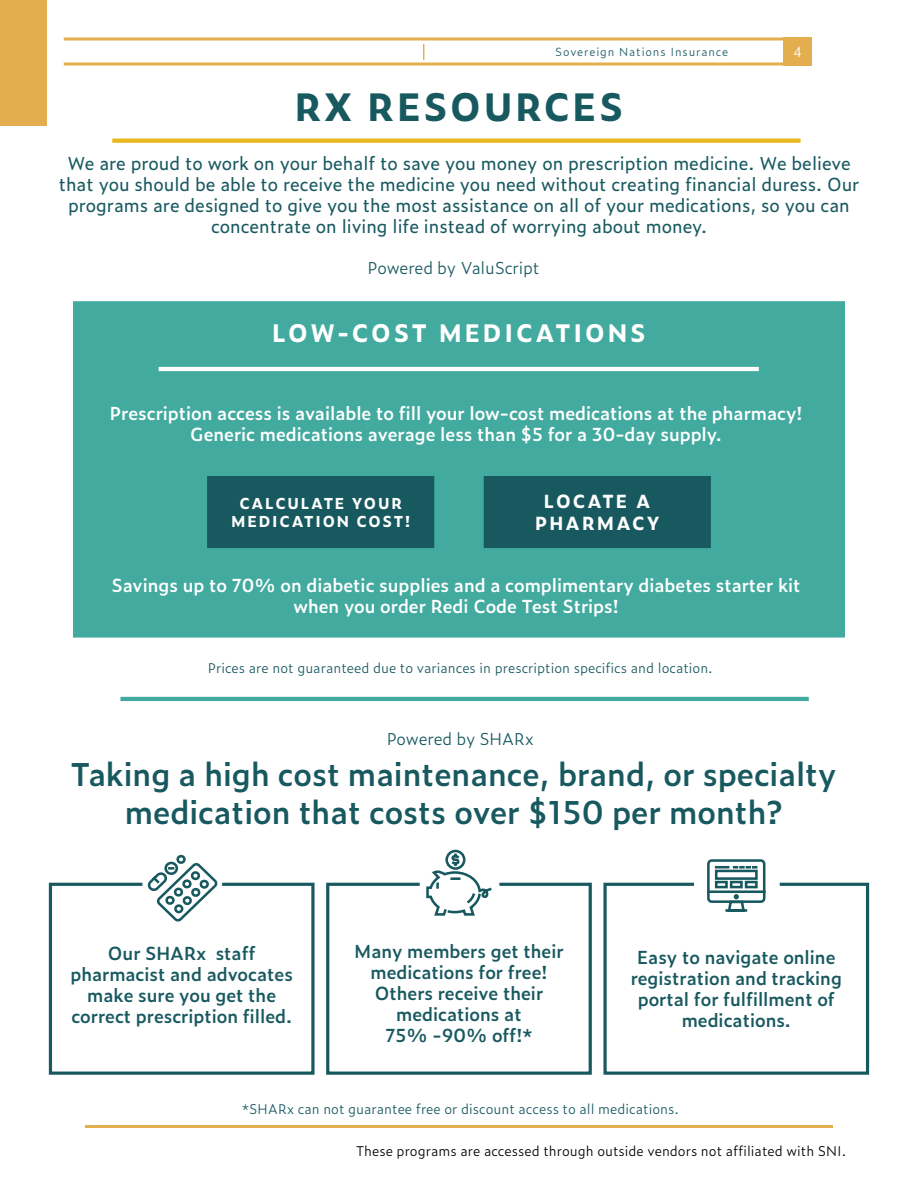
<style>
.page{position:relative;width:918px;height:1188px;background:#fff}
.page>*{position:absolute;margin:0;border:0;box-sizing:border-box;transform-origin:0 0}
.t1{font:700 37.5px "Zeitung Pro";letter-spacing:.075em;color:#185960}
.t2{font:600 31.5px/37.8px "Zeitung Pro";color:#185960;text-align:center}
.t3{font:700 24px "Zeitung Pro";letter-spacing:.12em;color:#fff}
.t4{font:18px/21px "Zeitung Pro";color:#185960;text-align:center}
.t5{font:600 18px/21px "Zeitung Pro";color:#185960;text-align:center}
.t6{font:600 18px/21px "Zeitung Pro";color:#fff;text-align:center}
.t7{font:700 18px/21.6px "Zeitung Pro";letter-spacing:.12em;color:#fff;text-align:center}
.t8{font:300 16.5px "Zeitung Pro";letter-spacing:-.01em;color:#185960}
.t9{font:700 15px/18px "Zeitung Pro";letter-spacing:.12em;color:#fff;text-align:center}
.t10{font:300 14.1px "Zeitung Pro";color:#fff}
.t11{font:300 13.5px "Zeitung Pro";color:#185960}
.t12{font:300 13.5px "Zeitung Pro";color:#000}
.t13{font:300 11.25px "Zeitung Pro";letter-spacing:.075em;color:#185960}
</style>
<div class="page">
<div style="left:784px;top:38px;width:28px;height:28px;background:#e3ae4e"></div>
<hr style="left:85px;top:1125px;width:748px;height:3px;background:#e3ae4e">
<div style="left:0;top:0;width:47px;height:126px;background:#e3ae4e"></div>
<hr style="left:64px;top:62px;width:721px;height:3px;background:#e3ae4e">
<hr style="left:64px;top:38px;width:721px;height:2px;background:#e3ae4e">
<svg style="left:423px;top:44px;width:1px;height:16px"></svg>
<svg style="left:112px;top:139px;width:689px;height:4px;background:#ebba29"></svg>
<hr style="left:120px;top:697px;width:689px;height:4px;background:#43aa9f">
<svg style="left:48px;top:882px;width:267px;height:193px"></svg>
<svg style="left:603px;top:882px;width:267px;height:193px"></svg>
<svg style="left:326px;top:882px;width:266px;height:193px"></svg>
<svg style="left:145px;top:854px;width:75px;height:70px"></svg>
<svg style="left:425px;top:849px;width:68px;height:106px"></svg>
<div style="left:707px;top:859px;width:58px;height:44px;border:3px solid #185960;border-radius:3px"></div>
<svg style="left:706px;top:865px;width:61px;height:48px"></svg>
<div style="left:73px;top:301px;width:772px;height:337px;background:#43aa9f"></div>
<hr style="left:159px;top:367px;width:600px;height:4px;background:#fff">
<div style="left:207px;top:476px;width:227px;height:72px;background:#185960"></div>
<div style="left:484px;top:476px;width:227px;height:72px;background:#185960"></div>
<p class="t13" style="left:555px;top:43px;width:175px">Sovereign Nations Insurance</p>
<p class="t10" style="left:793px;top:41px;width:11px">4</p>
<h1 class="t1" style="left:295px;top:78px;width:330px">RX RESOURCES</h1>
<p class="t4" style="left:59px;top:152px;width:802px">We are proud to work on your behalf to save you money on prescription medicine. We believe that you should be able to receive the medicine you need without creating financial duress. Our programs are designed to give you the most assistance on all of your medications, so you can concentrate on living life instead of worrying about money.</p>
<p class="t8" style="left:368px;top:255px;width:173px">Powered by ValuScript</p>
<h3 class="t3" style="left:272px;top:315px;width:375px">LOW-COST MEDICATIONS</h3>
<p class="t6" style="left:110px;top:403px;width:694px">Prescription access is available to fill your low-cost medications at the pharmacy!<br>Generic medications average less than $5 for a 30-day supply.</p>
<p class="t9" style="left:231px;top:494px;width:180px">CALCULATE YOUR<br>MEDICATION COST!</p>
<p class="t7" style="left:535px;top:490px;width:126px">LOCATE A<br>PHARMACY</p>
<p class="t6" style="left:112px;top:574px;width:691px">Savings up to 70% on diabetic supplies and a complimentary diabetes starter kit when you order Redi Code Test Strips!</p>
<p class="t11" style="left:208px;top:658px;width:506px">Prices are not guaranteed due to variances in prescription specifics and location.</p>
<p class="t8" style="left:387px;top:727px;width:149px">Powered by SHARx</p>
<h2 class="t2" style="left:71px;top:754px;width:767px">Taking a high cost maintenance, brand, or specialty medication that costs over $150 per month?</h2>
<p class="t5" style="left:354px;top:940px;width:211px">Many members get their medications for free!<br>Others receive their medications at<br>75% -90% off!*</p>
<p class="t5" style="left:70px;top:942px;width:224px">Our SHARx staff pharmacist and advocates make sure you get the correct prescription filled.</p>
<p class="t5" style="left:631px;top:946px;width:213px">Easy to navigate online registration and tracking portal for fulfillment of medications.</p>
<p class="t11" style="left:242px;top:1099px;width:439px">*SHARx can not guarantee free or discount access to all medications.</p>
<p class="t12" style="left:356px;top:1141px;width:492px">These programs are accessed through outside vendors not affiliated with SNI.</p>
</div>
